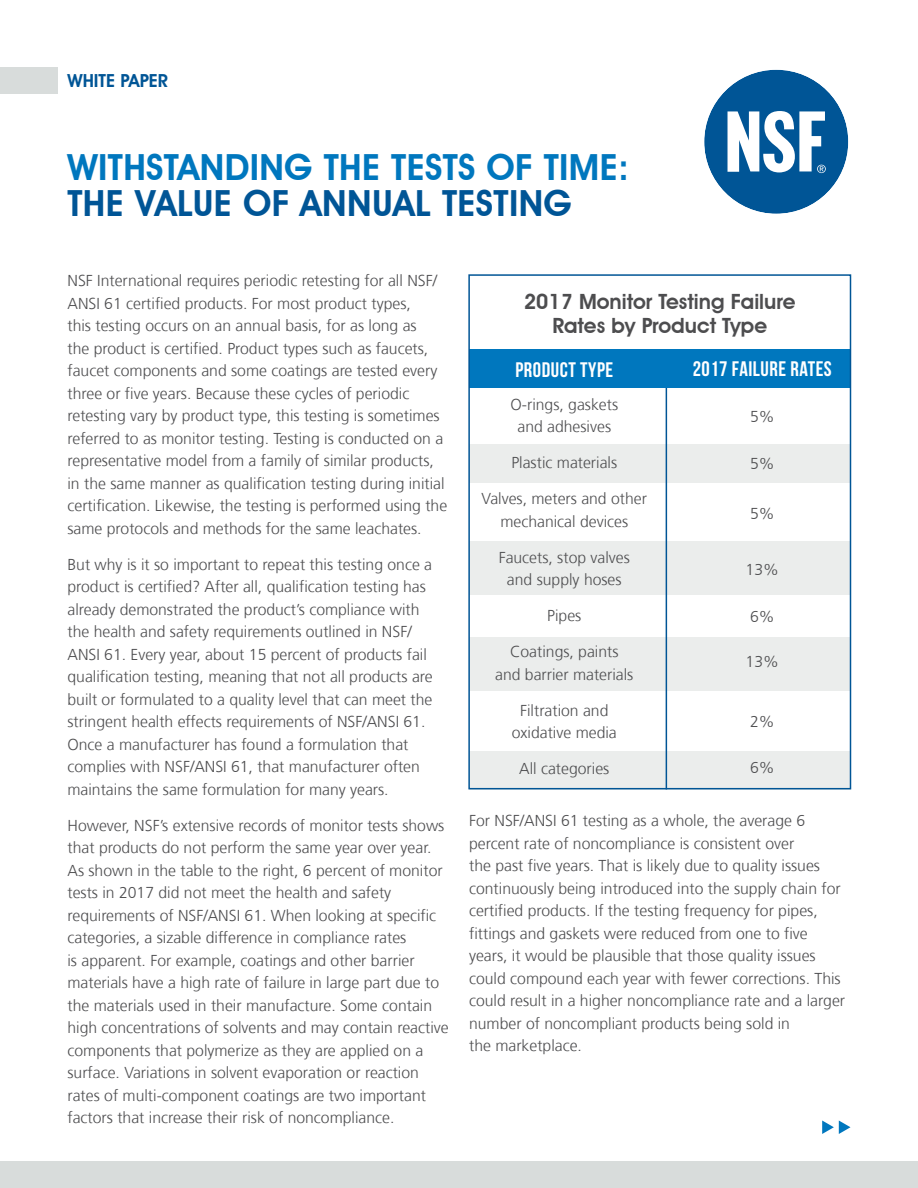
<style>
.page{position:relative;width:918px;height:1188px;background:#fff}
.page>*{position:absolute;margin:0;border:0;box-sizing:border-box;transform-origin:0 0}
.t1{font:600 36px "Avant Garde IT Cby BT";letter-spacing:.01em;color:#0077be}
.t2{font:600 36px "Avant Garde IT Cby BT";letter-spacing:.01em;color:#005596}
.t3{font:600 21px/24px "Avant Garde IT Cby BT";color:#4d4d4f;text-align:center}
.t4{font:700 21px "Bebas Neue";letter-spacing:.025em;color:#fff}
.t5{font:600 18px "Avant Garde IT Cby BT";color:#005596}
.t6{font:300 15.75px/22.5px "Frutiger";color:#4d4d4f;text-align:center}
</style>
<div class="page">
<svg style="left:822px;top:1120px;width:29px;height:14px"></svg>
<div style="left:0;top:1161px;width:918px;height:27px;background:#d8dcdb"></div>
<svg style="left:704px;top:69px;width:145px;height:145px"></svg>
<div style="left:0;top:68px;width:57px;height:26px;background:#d8dcdb"></div>
<div style="left:469px;top:444px;width:381px;height:39px;background:#ebedec"></div>
<div style="left:469px;top:751px;width:381px;height:38px;background:#ebedec"></div>
<div style="left:469px;top:541px;width:381px;height:53px;background:#ebedec"></div>
<div style="left:469px;top:637px;width:381px;height:54px;background:#ebedec"></div>
<hr style="left:666px;top:349px;width:1px;height:440px;background:#005596">
<div style="left:469px;top:349px;width:381px;height:39px;background:#0077be"></div>
<div style="left:468px;top:274px;width:383px;height:515px;border:2px solid #005596"></div>
<p class="t5" style="left:68px;top:70px;width:102px">WHITE PAPER</p>
<h1 class="t1" style="left:68px;top:146px;width:563px">WITHSTANDING THE TESTS OF TIME:</h1>
<h1 class="t2" style="left:68px;top:182px;width:506px">THE VALUE OF ANNUAL TESTING</h1>
<p class="t6" style="left:68px;top:270px;width:381px;text-align:left">NSF International requires periodic retesting for all NSF/ ANSI 61 certified products. For most product types,<br>this testing occurs on an annual basis, for as long as<br>the product is certified. Product types such as faucets, faucet components and some coatings are tested every three or five years. Because these cycles of periodic retesting vary by product type, this testing is sometimes referred to as monitor testing. Testing is conducted on a representative model from a family of similar products, in the same manner as qualification testing during initial certification. Likewise, the testing is performed using the same protocols and methods for the same leachates.</p>
<p class="t6" style="left:68px;top:553px;width:367px;text-align:left">But why is it so important to repeat this testing once a product is certified? After all, qualification testing has already demonstrated the product’s compliance with the health and safety requirements outlined in NSF/ ANSI 61. Every year, about 15 percent of products fail qualification testing, meaning that not all products are built or formulated to a quality level that can meet the stringent health effects requirements of NSF/ANSI 61.<br>Once a manufacturer has found a formulation that complies with NSF/ANSI 61, that manufacturer often maintains the same formulation for many years.</p>
<p class="t6" style="left:68px;top:814px;width:383px;text-align:left">However, NSF’s extensive records of monitor tests shows that products do not perform the same year over year.<br>As shown in the table to the right, 6 percent of monitor tests in 2017 did not meet the health and safety requirements of NSF/ANSI 61. When looking at specific categories, a sizable difference in compliance rates<br>is apparent. For example, coatings and other barrier materials have a high rate of failure in large part due to the materials used in their manufacture. Some contain high concentrations of solvents and may contain reactive components that polymerize as they are applied on a surface. Variations in solvent evaporation or reaction rates of multi-component coatings are two important factors that increase their risk of noncompliance.</p>
<h2 class="t3" style="left:524px;top:289px;width:273px">2017 Monitor Testing Failure<br>Rates by Product Type</h2>
<h2 class="t4" style="left:515px;top:358px;width:99px">PRODUCT TYPE</h2>
<h2 class="t4" style="left:693px;top:358px;width:141px">2017 FAILURE RATES</h2>
<p class="t6" style="left:510px;top:393px;width:109px">O-rings, gaskets and adhesives</p>
<p class="t6" style="left:511px;top:452px;width:107px">Plastic materials</p>
<p class="t6" style="left:482px;top:488px;width:167px">Valves, meters and other mechanical devices</p>
<p class="t6" style="left:499px;top:546px;width:133px">Faucets, stop valves and supply hoses</p>
<p class="t6" style="left:547px;top:605px;width:36px">Pipes</p>
<p class="t6" style="left:495px;top:641px;width:140px">Coatings, paints<br>and barrier materials</p>
<p class="t6" style="left:512px;top:699px;width:106px">Filtration and oxidative media</p>
<p class="t6" style="left:519px;top:758px;width:92px">All categories</p>
<p class="t6" style="left:750px;top:405px;width:26px">5%</p>
<p class="t6" style="left:750px;top:452px;width:26px">5%</p>
<p class="t6" style="left:750px;top:503px;width:26px">5%</p>
<p class="t6" style="left:746px;top:558px;width:35px">13%</p>
<p class="t6" style="left:750px;top:605px;width:26px">6%</p>
<p class="t6" style="left:746px;top:651px;width:35px">13%</p>
<p class="t6" style="left:750px;top:710px;width:26px">2%</p>
<p class="t6" style="left:750px;top:757px;width:26px">6%</p>
<p class="t6" style="left:469px;top:810px;width:378px;text-align:left">For NSF/ANSI 61 testing as a whole, the average 6 percent rate of noncompliance is consistent over<br>the past five years. That is likely due to quality issues continuously being introduced into the supply chain for certified products. If the testing frequency for pipes, fittings and gaskets were reduced from one to five years, it would be plausible that those quality issues could compound each year with fewer corrections. This could result in a higher noncompliance rate and a larger number of noncompliant products being sold in<br>the marketplace.</p>
</div>
